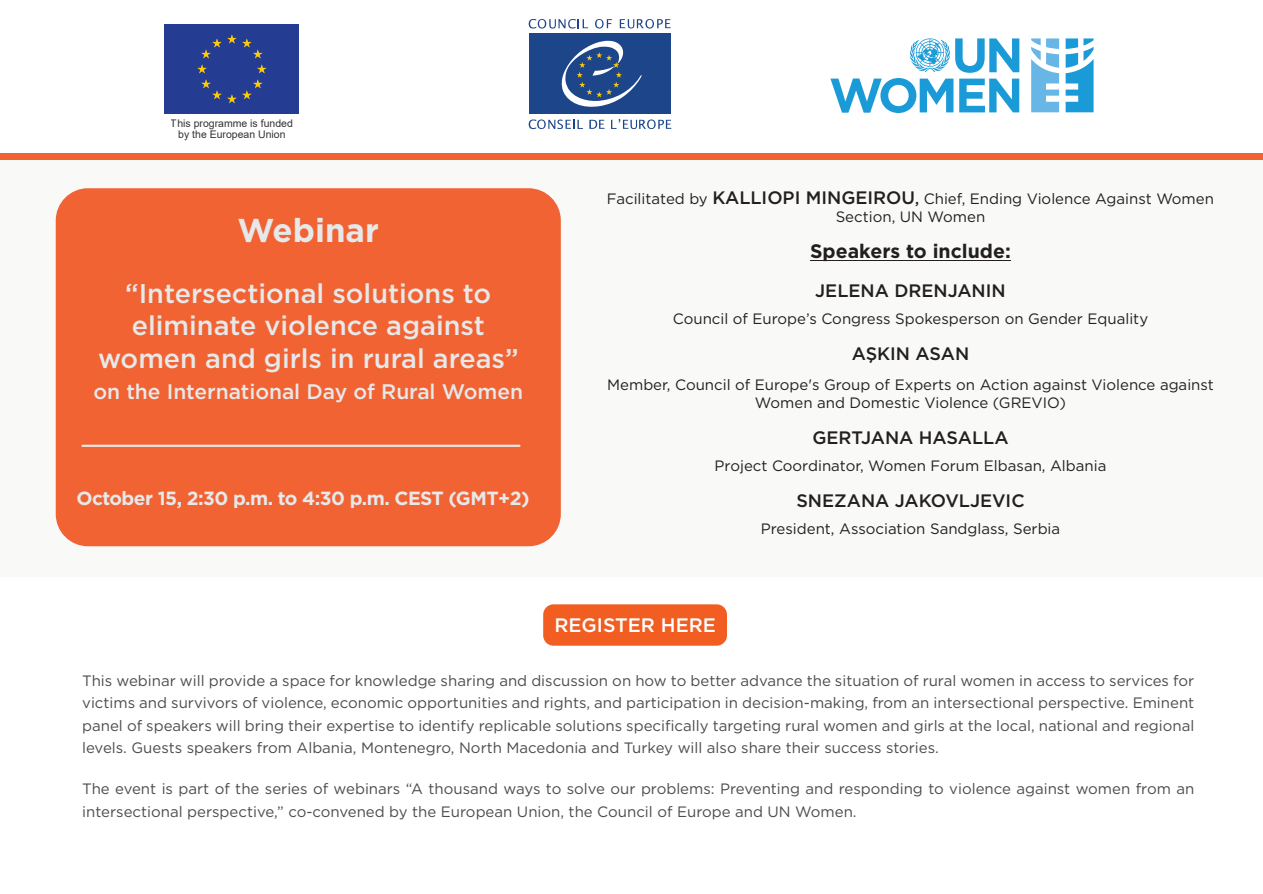
<style>
.page{position:relative;width:1263px;height:894px;background:#fff}
.page>*{position:absolute;margin:0;border:0;box-sizing:border-box;transform-origin:0 0}
.t1{font:700 33px "Gotham";color:#e7e8e9}
.t2{font:500 27px/32.4px "Gotham";color:#e7e8e9;text-align:center}
.t3{font:500 21px "Gotham";letter-spacing:-.005em;color:#e7e8e9}
.t4{font:700 19.5px "Gotham";color:#231f20}
.t5{font:500 19.5px "Gotham";color:#fff}
.t6{font:700 19.05px "Gotham";letter-spacing:-.03em;color:#e7e8e9}
.t7{font:500 18px "Gotham";color:#231f20}
.t8{font:15px/22.5px "Gotham";color:#4d4c4b;text-align:justify}
.t9{font:15px/18px "Gotham";color:#231f20;text-align:center}
.t10{font:10.5px/10.8px "Arial";color:#343231;text-align:center}
.s1{font-weight:500;font-size:18px}
.s2{font-weight:500}
</style>
<div class="page">
<div style="left:0;top:154px;width:1263px;height:422px;background:#f9f9f8"></div>
<div style="left:56px;top:188px;width:505px;height:358px;background:#f16333;border-radius:32px"></div>
<div style="left:165px;top:24px;width:134px;height:90px;background:#243c91"></div>
<svg style="left:197px;top:64px;width:10px;height:9px"></svg>
<svg style="left:257px;top:64px;width:10px;height:9px"></svg>
<svg style="left:201px;top:34px;width:62px;height:24px"></svg>
<svg style="left:201px;top:79px;width:62px;height:24px"></svg>
<svg style="left:830px;top:38px;width:189px;height:75px"></svg>
<svg style="left:1031px;top:38px;width:28px;height:74px"></svg>
<svg style="left:1066px;top:38px;width:27px;height:74px"></svg>
<div style="left:530px;top:34px;width:141px;height:80px;background:#1d458a"></div>
<svg style="left:561px;top:40px;width:81px;height:67px"></svg>
<svg style="left:529px;top:119px;width:54px;height:10px"></svg>
<svg style="left:589px;top:120px;width:16px;height:9px"></svg>
<svg style="left:611px;top:119px;width:60px;height:10px"></svg>
<svg style="left:529px;top:19px;width:59px;height:10px"></svg>
<svg style="left:595px;top:19px;width:17px;height:10px"></svg>
<svg style="left:620px;top:19px;width:51px;height:10px"></svg>
<div style="left:0;top:153px;width:1263px;height:6px;background:#f16333"></div>
<hr style="left:82px;top:444px;width:437px;height:2px;background:#e7e8e9">
<hr style="left:810px;top:260px;width:201px;height:1px;background:#231f20">
<div style="left:543px;top:604px;width:184px;height:41px;background:#f25d21;border-radius:10px"></div>
<p class="t10" style="left:171px;top:119px;width:123px">This programme is funded by the European Union</p>
<h1 class="t1" style="left:238px;top:218px;width:143px">Webinar</h1>
<h2 class="t2" style="left:98px;top:278px;width:422px">“Intersectional solutions to eliminate violence against women and girls in rural areas”</h2>
<h3 class="t3" style="left:93px;top:382px;width:431px">on the International Day of Rural Women</h3>
<p class="t6" style="left:76px;top:490px;width:455px">October 15, 2:30 p.m. to 4:30 p.m. CEST (GMT+2)</p>
<p class="t9" style="left:607px;top:190px;width:609px">Facilitated by <span class="s1">KALLIOPI MINGEIROU</span><span class="s2">,</span> Chief, Ending Violence Against Women<br>Section, UN Women</p>
<h3 class="t4" style="left:810px;top:243px;width:202px">Speakers to include:</h3>
<p class="t7" style="left:815px;top:282px;width:192px">JELENA DRENJANIN</p>
<p class="t9" style="left:673px;top:310px;width:477px">Council of Europe’s Congress Spokesperson on Gender Equality</p>
<p class="t7" style="left:852px;top:345px;width:119px">AŞKIN ASAN</p>
<p class="t9" style="left:607px;top:376px;width:608px">Member, Council of Europe's Group of Experts on Action against Violence against<br>Women and Domestic Violence (GREVIO)</p>
<p class="t7" style="left:812px;top:429px;width:198px">GERTJANA HASALLA</p>
<p class="t9" style="left:715px;top:457px;width:393px">Project Coordinator, Women Forum Elbasan, Albania</p>
<p class="t7" style="left:796px;top:492px;width:230px">SNEZANA JAKOVLJEVIC</p>
<p class="t9" style="left:761px;top:520px;width:301px">President, Association Sandglass, Serbia</p>
<h3 class="t5" style="left:554px;top:616px;width:163px">REGISTER HERE</h3>
<p class="t8" style="left:82px;top:670px;width:1114px">This webinar will provide a space for knowledge sharing and discussion on how to better advance the situation of rural women in access to services for victims and survivors of violence, economic opportunities and rights, and participation in decision-making, from an intersectional perspective. Eminent panel of speakers will bring their expertise to identify replicable solutions specifically targeting rural women and girls at the local, national and regional levels. Guests speakers from Albania, Montenegro, North Macedonia and Turkey will also share their success stories.</p>
<p class="t8" style="left:82px;top:778px;width:1114px">The event is part of the series of webinars “A thousand ways to solve our problems: Preventing and responding to violence against women from an intersectional perspective,” co-convened by the European Union, the Council of Europe and UN Women.</p>
</div>
